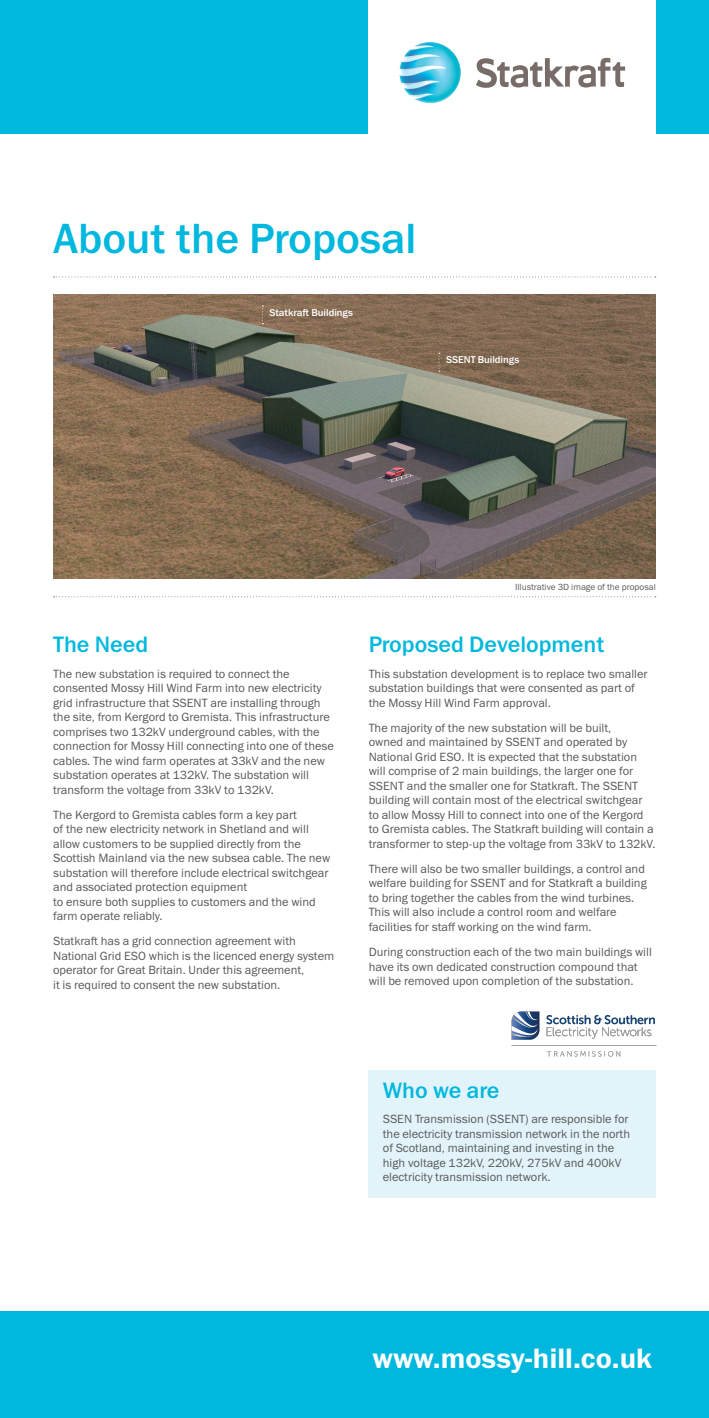
<style>
.page{position:relative;width:709px;height:1418px;background:#fff}
.page>*{position:absolute;margin:0;border:0;box-sizing:border-box;transform-origin:0 0}
.t1{font:42.5px "Franklin Gothic Medium ITC";color:#00b8de}
.t2{font:28.25px "Franklin Gothic Demi ITC";color:#fff}
.t3{font:500 22.5px "Franklin Gothic ITC";color:#00b8de}
.t4{font:12px/14.5px "Franklin Gothic Book ITC";color:#58595b}
.t5{font:10px "Franklin Gothic Medium ITC";letter-spacing:-.005em;color:#fff}
.t6{font:9px "Franklin Gothic Book ITC";color:#58595b}
</style>
<div class="page">
<div style="left:369px;top:1070px;width:287px;height:128px;background:#e2f4f9"></div>
<img style="left:53px;top:295px;width:602px;height:283px">
<svg style="left:54px;top:596px;width:602px;height:1px"></svg>
<img style="left:511px;top:1011px;width:146px;height:46px">
<svg style="left:262px;top:305px;width:1px;height:19px"></svg>
<svg style="left:438px;top:353px;width:2px;height:18px"></svg>
<div style="left:0;top:1311px;width:709px;height:106px;background:#00b8de"></div>
<div style="left:0;top:0;width:709px;height:134px;background:#00b8de"></div>
<div style="left:369px;top:0;width:287px;height:135px;background:#fff"></div>
<img style="left:399px;top:42px;width:62px;height:61px;border-radius:31px">
<svg style="left:476px;top:58px;width:149px;height:30px"></svg>
<svg style="left:54px;top:276px;width:602px;height:1px"></svg>
<h1 class="t1" style="left:53px;top:212px;width:364px">About the Proposal</h1>
<p class="t5" style="left:269px;top:306px;width:85px">Statkraft Buildings</p>
<p class="t5" style="left:446px;top:353px;width:75px">SSENT Buildings</p>
<h3 class="t3" style="left:53px;top:631px;width:97px">The Need</h3>
<p class="t4" style="left:53px;top:666px;width:282px">The new substation is required to connect the consented Mossy Hill Wind Farm into new electricity grid infrastructure that SSENT are installing through the site, from Kergord to Gremista. This infrastructure comprises two 132kV underground cables, with the connection for Mossy Hill connecting into one of these cables. The wind farm operates at 33kV and the new substation operates at 132kV. The substation will transform the voltage from 33kV to 132kV.</p>
<p class="t4" style="left:53px;top:807px;width:279px">The Kergord to Gremista cables form a key part<br>of the new electricity network in Shetland and will allow customers to be supplied directly from the Scottish Mainland via the new subsea cable. The new substation will therefore include electrical switchgear and associated protection equipment<br>to ensure both supplies to customers and the wind farm operate reliably.</p>
<p class="t4" style="left:53px;top:933px;width:282px">Statkraft has a grid connection agreement with National Grid ESO which is the licenced energy system operator for Great Britain. Under this agreement,<br>it is required to consent the new substation.</p>
<p class="t6" style="left:515px;top:581px;width:142px">Illustrative 3D image of the proposal</p>
<h3 class="t3" style="left:369px;top:631px;width:237px">Proposed Development</h3>
<p class="t4" style="left:369px;top:666px;width:280px">This substation development is to replace two smaller substation buildings that were consented as part of the Mossy Hill Wind Farm approval.</p>
<p class="t4" style="left:369px;top:720px;width:288px">The majority of the new substation will be built,<br>owned and maintained by SSENT and operated by National Grid ESO. It is expected that the substation will comprise of 2 main buildings, the larger one for SSENT and the smaller one for Statkraft. The SSENT building will contain most of the electrical switchgear to allow Mossy Hill to connect into one of the Kergord to Gremista cables. The Statkraft building will contain a transformer to step-up the voltage from 33kV to 132kV.</p>
<p class="t4" style="left:369px;top:861px;width:279px">There will also be two smaller buildings, a control and welfare building for SSENT and for Statkraft a building to bring together the cables from the wind turbines.<br>This will also include a control room and welfare facilities for staff working on the wind farm.</p>
<p class="t4" style="left:369px;top:944px;width:285px">During construction each of the two main buildings will have its own dedicated construction compound that will be removed upon completion of the substation.</p>
<h3 class="t3" style="left:383px;top:1076px;width:118px">Who we are</h3>
<p class="t4" style="left:383px;top:1111px;width:249px">SSEN Transmission (SSENT) are responsible for the electricity transmission network in the north of Scotland, maintaining and investing in the high voltage 132kV, 220kV, 275kV and 400kV electricity transmission network.</p>
<h2 class="t2" style="left:372px;top:1341px;width:281px">www.mossy-hill.co.uk</h2>
</div>
